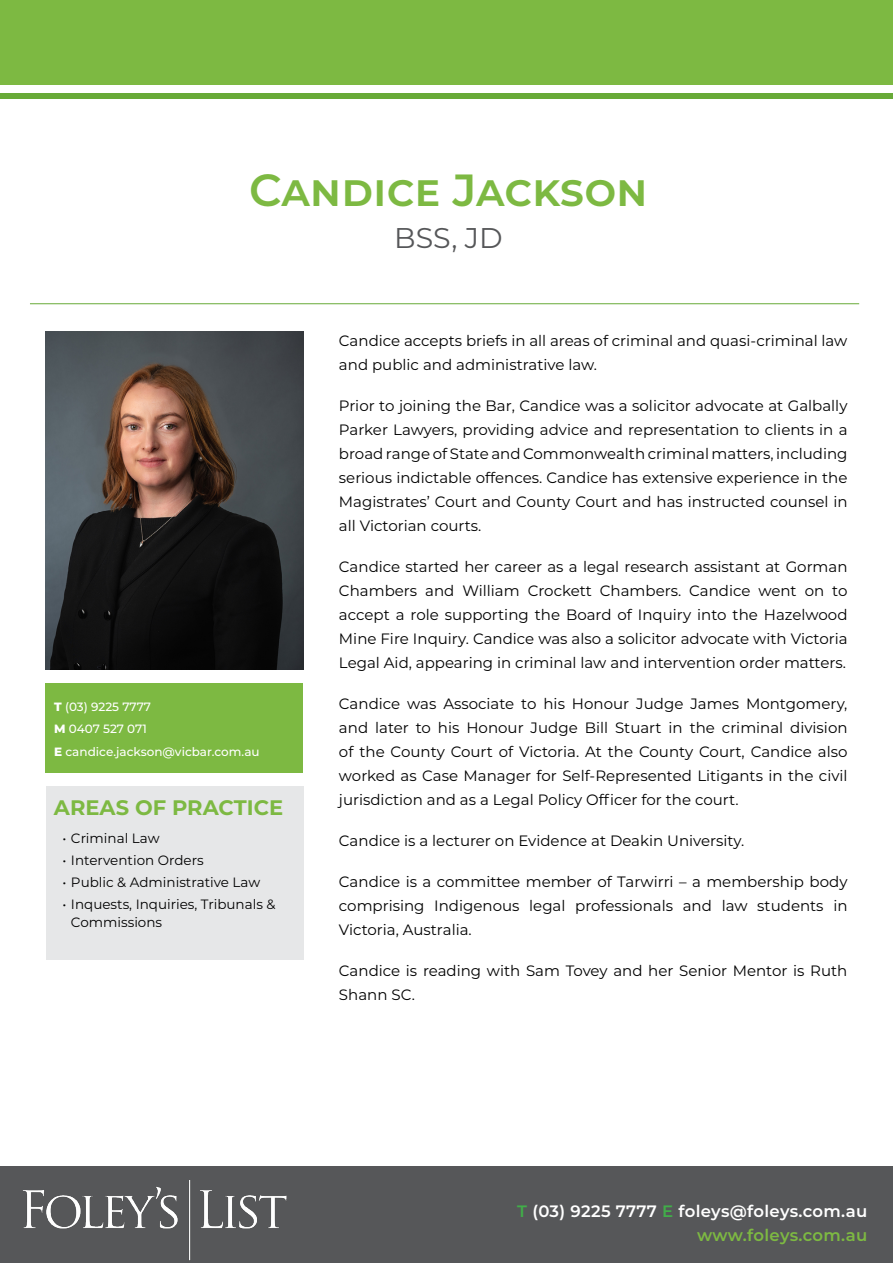
<style>
.page{position:relative;width:893px;height:1263px;background:#fff}
.page>*{position:absolute;margin:0;border:0;box-sizing:border-box;transform-origin:0 0}
.t1{font:600 45px "Montserrat";color:#7db942}
.t2{font:28.5px "Montserrat";color:#565759}
.t3{font:700 21px "Montserrat";color:#7db942}
.t4{font:600 16.5px/24px "Montserrat";letter-spacing:.015em;color:#fff;text-align:right}
.t5{font:15px/24px "Montserrat";color:#000;text-align:justify}
.t6{font:13.5px/18px "Montserrat";color:#000}
.t7{font:500 12px/22.2px "Montserrat";color:#fff}
.s1{font-weight:800}
.s2{color:#41ad49}
.s3{color:#7db942}
</style>
<div class="page">
<div style="left:46px;top:786px;width:257px;height:174px;background:#e6e7e8"></div>
<div style="left:0;top:0;width:893px;height:85px;background:#7db942"></div>
<div style="left:0;top:93px;width:893px;height:6px;background:#68aa38"></div>
<div style="left:46px;top:683px;width:257px;height:89px;background:#7db942"></div>
<img style="left:45px;top:331px;width:258px;height:339px">
<hr style="left:30px;top:303px;width:829px;height:1px;background:#68aa38">
<div style="left:0;top:1166px;width:893px;height:97px;background:#565759"></div>
<img style="left:22px;top:1180px;width:265px;height:80px">
<h1 class="t1" style="left:249px;top:158px;width:400px">Candice Jackson</h1>
<h2 class="t2" style="left:394px;top:219px;width:110px">BSS, JD</h2>
<p class="t7" style="left:54px;top:695px;width:207px"><span class="s1">T</span> (03) 9225 7777<br><span class="s1">M</span> 0407 527 071<br><span class="s1">E</span> candice.jackson@vicbar.com.au</p>
<h3 class="t3" style="left:54px;top:792px;width:231px">AREAS OF PRACTICE</h3>
<p class="t6" style="left:62px;top:828px;width:99px">• Criminal Law</p>
<p class="t6" style="left:62px;top:851px;width:143px">• Intervention Orders</p>
<p class="t6" style="left:62px;top:873px;width:199px">• Public &amp; Administrative Law</p>
<p class="t6" style="left:71px;top:895px;width:206px;text-indent:-9px">• Inquests, Inquiries, Tribunals &amp;<br>Commissions</p>
<p class="t5" style="left:339px;top:328px;width:510px">Candice accepts briefs in all areas of criminal and quasi-criminal law and public and administrative law.</p>
<p class="t5" style="left:339px;top:393px;width:510px">Prior to joining the Bar, Candice was a solicitor advocate at Galbally Parker Lawyers, providing advice and representation to clients in a broad range of State and Commonwealth criminal matters, including serious indictable offences. Candice has extensive experience in the Magistrates’ Court and County Court and has instructed counsel in all Victorian courts.</p>
<p class="t5" style="left:339px;top:554px;width:510px">Candice started her career as a legal research assistant at Gorman Chambers and William Crockett Chambers. Candice went on to accept a role supporting the Board of Inquiry into the Hazelwood Mine Fire Inquiry. Candice was also a solicitor advocate with Victoria Legal Aid, appearing in criminal law and intervention order matters.</p>
<p class="t5" style="left:339px;top:691px;width:510px">Candice was Associate to his Honour Judge James Montgomery, and later to his Honour Judge Bill Stuart in the criminal division of the County Court of Victoria. At the County Court, Candice also worked as Case Manager for Self-Represented Litigants in the civil jurisdiction and as a Legal Policy Officer for the court.</p>
<p class="t5" style="left:339px;top:828px;width:407px">Candice is a lecturer on Evidence at Deakin University.</p>
<p class="t5" style="left:339px;top:869px;width:510px">Candice is a committee member of Tarwirri – a membership body comprising Indigenous legal professionals and law students in Victoria, Australia.</p>
<p class="t5" style="left:339px;top:958px;width:510px">Candice is reading with Sam Tovey and her Senior Mentor is Ruth<br>Shann SC.</p>
<p class="t4" style="left:517px;top:1198px;width:352px"><span class="s2">T</span> (03) 9225 7777 <span class="s2">E</span> foleys@foleys.com.au <span class="s3">www.foleys.com.au</span></p>
</div>
